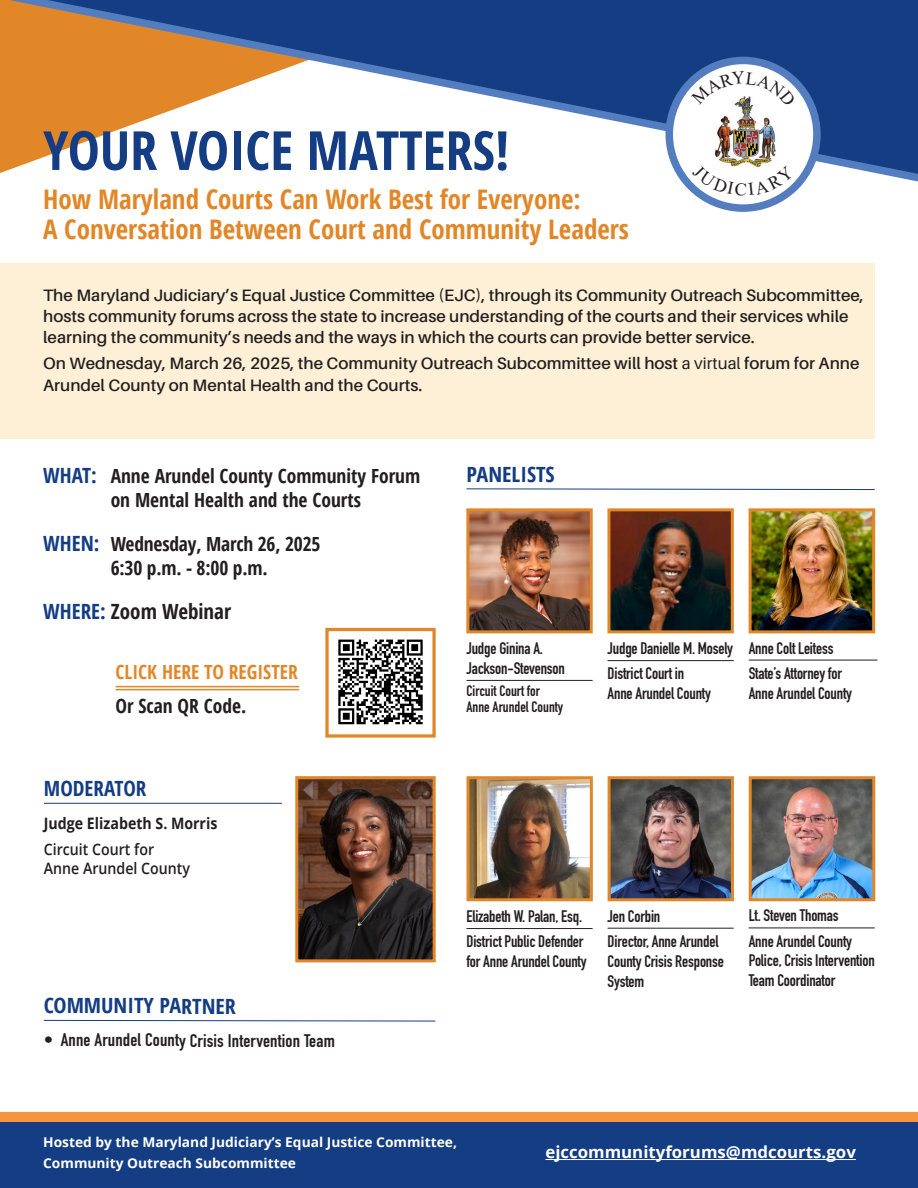
<style>
.page{position:relative;width:918px;height:1188px;background:#fff}
.page>*{position:absolute;margin:0;border:0;box-sizing:border-box;transform-origin:0 0}
.HEAD{font:700 condensed 54px "Open Sans";color:#143d84}
.BOLD_AFTER_HEAD{font:700 condensed 27px/30px "Open Sans";color:#e28728}
.PANELIST_HEAD{font:700 condensed 21px "Open Sans";color:#143d84;scale:1.05 1}
.t1{font:700 condensed 21px "Open Sans";color:#231f20}
.PANELIST_HEAD-2{font:700 condensed 21px "Open Sans";color:#143d84}
.t2{font:700 condensed 19.5px/24px "Open Sans";color:#231f20;text-align:center}
.t3{font:700 condensed 19.5px "Open Sans";color:#e28728}
.t4{font:18px "DIN Engschrift LT Pro";letter-spacing:.01em;color:#231f20;scale:1.05 1}
.BODY_-_IN_ORANGE_BOX{font:600 16.5px/21px "Aileron";color:#231f20}
.PAN_NAME{font:16.5px/19.8px "DIN Engschrift LT Pro";letter-spacing:-.01em;color:#231f20}
.EMAIL{font:700 16.5px "Open Sans";color:#fff}
.MODERATOR_TITLE{font:600 15.75px/19.5px "Open Sans";color:#231f20;scale:.9 1}
.MODERATOR{font:700 15.75px "Open Sans";color:#231f20;scale:.9 1}
.PANELIST_-_TITLE{font:15px/16.5px "DIN Engschrift LT Pro";color:#211d1e}
.HOSTED_BY{font:700 13.5px/21px "Open Sans";color:#fff}
.s1{font-weight:400}
.s2{font-size:21px;color:#143d84}
.s3{color:#143d84}
</style>
<div class="page">
<svg style="left:0;top:0;width:918px;height:189px"></svg>
<div style="left:669px;top:60px;width:148px;height:148px;background:#fff;border-radius:50%"></div>
<img style="left:714px;top:106px;width:62px;height:59px">
<div style="left:666px;top:57px;width:155px;height:155px;border:8px solid #537dbf;border-radius:50%"></div>
<div style="left:0;top:1112px;width:918px;height:10px;background:#f7943f"></div>
<div style="left:0;top:263px;width:875px;height:175px;background:#fef0d6"></div>
<div style="left:0;top:1122px;width:918px;height:66px;background:#143d84"></div>
<hr style="left:545px;top:1159px;width:311px;height:1px;background:#fff">
<hr style="left:466px;top:680px;width:127px;height:1px;background:#231f20">
<img style="left:470px;top:512px;width:119px;height:117px">
<div style="left:466px;top:508px;width:127px;height:125px;border:3px solid #e28728"></div>
<hr style="left:608px;top:660px;width:126px;height:1px;background:#231f20">
<img style="left:611px;top:512px;width:119px;height:117px">
<div style="left:607px;top:508px;width:127px;height:125px;border:3px solid #e28728"></div>
<hr style="left:749px;top:660px;width:129px;height:1px;background:#231f20">
<img style="left:753px;top:512px;width:118px;height:117px">
<div style="left:749px;top:508px;width:126px;height:125px;border:3px solid #e28728"></div>
<hr style="left:466px;top:928px;width:127px;height:1px;background:#231f20">
<hr style="left:608px;top:928px;width:126px;height:1px;background:#231f20">
<hr style="left:44px;top:803px;width:238px;height:1px;background:#143d84">
<img style="left:299px;top:780px;width:133px;height:178px">
<div style="left:295px;top:776px;width:141px;height:186px;border:3px solid #e28728"></div>
<hr style="left:749px;top:928px;width:126px;height:1px;background:#231f20">
<svg style="left:466px;top:488px;width:409px;height:2px"></svg>
<img style="left:470px;top:780px;width:119px;height:117px">
<div style="left:466px;top:776px;width:127px;height:125px;border:3px solid #e28728"></div>
<img style="left:612px;top:780px;width:118px;height:117px">
<div style="left:608px;top:776px;width:126px;height:125px;border:3px solid #e28728"></div>
<img style="left:753px;top:780px;width:118px;height:117px">
<div style="left:749px;top:776px;width:126px;height:125px;border:3px solid #e28728"></div>
<img style="left:338px;top:639px;width:85px;height:86px">
<div style="left:325px;top:628px;width:111px;height:110px;border:3px solid #e28728"></div>
<svg style="left:43px;top:1020px;width:393px;height:2px"></svg>
<hr style="left:116px;top:686px;width:183px;height:1px;background:#e28728">
<hr style="left:116px;top:689px;width:183px;height:1px;background:#e28728">
<svg style="left:691px;top:71px;width:105px;height:35px"></svg>
<svg style="left:692px;top:165px;width:102px;height:31px"></svg>
<p class="HEAD" style="left:43px;top:113px;width:468px">YOUR VOICE MATTERS!</p>
<p class="BOLD_AFTER_HEAD" style="left:43px;top:184px;width:587px">How Maryland Courts Can Work Best for Everyone:<br>A Conversation Between Court and Community Leaders</p>
<p class="BODY_-_IN_ORANGE_BOX" style="left:43px;top:284px;width:822px">The Maryland Judiciary’s Equal Justice Committee (EJC), through its Community Outreach Subcommittee, hosts community forums across the state to increase understanding of the courts and their services while learning the community’s needs and the ways in which the courts can provide better service.</p>
<p class="BODY_-_IN_ORANGE_BOX" style="left:43px;top:353px;width:818px">On Wednesday, March 26, 2025, the Community Outreach Subcommittee will host <span class="s1">a virtual</span> forum for Anne<br>Arundel County on Mental Health and the Courts.</p>
<p class="t2" style="left:43px;top:463px;width:379px"><span class="s2">WHAT:</span> Anne Arundel County Community Forum on Mental Health and the Courts</p>
<p class="t2" style="left:111px;top:532px;width:211px;text-align:left;text-indent:-68px"><span class="s2">WHEN:</span> Wednesday, March 26, 2025<br>6:30 p.m. - 8:00 p.m.</p>
<p class="t1" style="left:43px;top:597px;width:189px"><span class="s3">WHERE:</span> Zoom Webinar</p>
<p class="t3" style="left:116px;top:658px;width:184px">CLICK HERE TO REGISTER</p>
<p class="t2" style="left:116px;top:694px;width:132px">Or Scan QR Code.</p>
<p class="PANELIST_HEAD-2" style="left:44px;top:774px;width:104px">MODERATOR</p>
<p class="MODERATOR" style="left:44px;top:812px;width:194px">Judge Elizabeth S. Morris</p>
<p class="MODERATOR_TITLE" style="left:44px;top:839px;width:164px">Circuit Court for<br>Anne Arundel County</p>
<p class="PANELIST_HEAD" style="left:44px;top:991px;width:185px">COMMUNITY PARTNER</p>
<p class="t4" style="left:44px;top:1030px;width:279px">• Anne Arundel County Crisis Intervention Team</p>
<p class="PANELIST_HEAD" style="left:467px;top:460px;width:86px">PANELISTS</p>
<p class="PAN_NAME" style="left:466px;top:639px;width:100px">Judge Ginina A.<br>Jackson-Stevenson</p>
<p class="PANELIST_-_TITLE" style="left:466px;top:682px;width:98px">Circuit Court for<br>Anne Arundel County</p>
<p class="PAN_NAME" style="left:608px;top:639px;width:127px">Judge Danielle M. Mosely</p>
<p class="PAN_NAME" style="left:608px;top:664px;width:105px">District Court in<br>Anne Arundel County</p>
<p class="PAN_NAME" style="left:749px;top:638px;width:86px">Anne Colt Leitess</p>
<p class="PAN_NAME" style="left:749px;top:663px;width:105px">State’s Attorney for<br>Anne Arundel County</p>
<p class="PAN_NAME" style="left:466px;top:906px;width:117px">Elizabeth W. Palan, Esq.</p>
<p class="PAN_NAME" style="left:466px;top:932px;width:122px">District Public Defender for Anne Arundel County</p>
<p class="PAN_NAME" style="left:608px;top:906px;width:54px">Jen Corbin</p>
<p class="PAN_NAME" style="left:608px;top:931px;width:118px">Director, Anne Arundel<br>County Crisis Response<br>System</p>
<p class="PAN_NAME" style="left:749px;top:906px;width:91px">Lt. Steven Thomas</p>
<p class="PAN_NAME" style="left:749px;top:931px;width:128px">Anne Arundel County<br>Police, Crisis Intervention<br>Team Coordinator</p>
<p class="HOSTED_BY" style="left:43px;top:1131px;width:415px">Hosted by the Maryland Judiciary’s Equal Justice Committee,<br>Community Outreach Subcommittee</p>
<p class="EMAIL" style="left:545px;top:1141px;width:312px">ejccommunityforums@mdcourts.gov</p>
</div>
